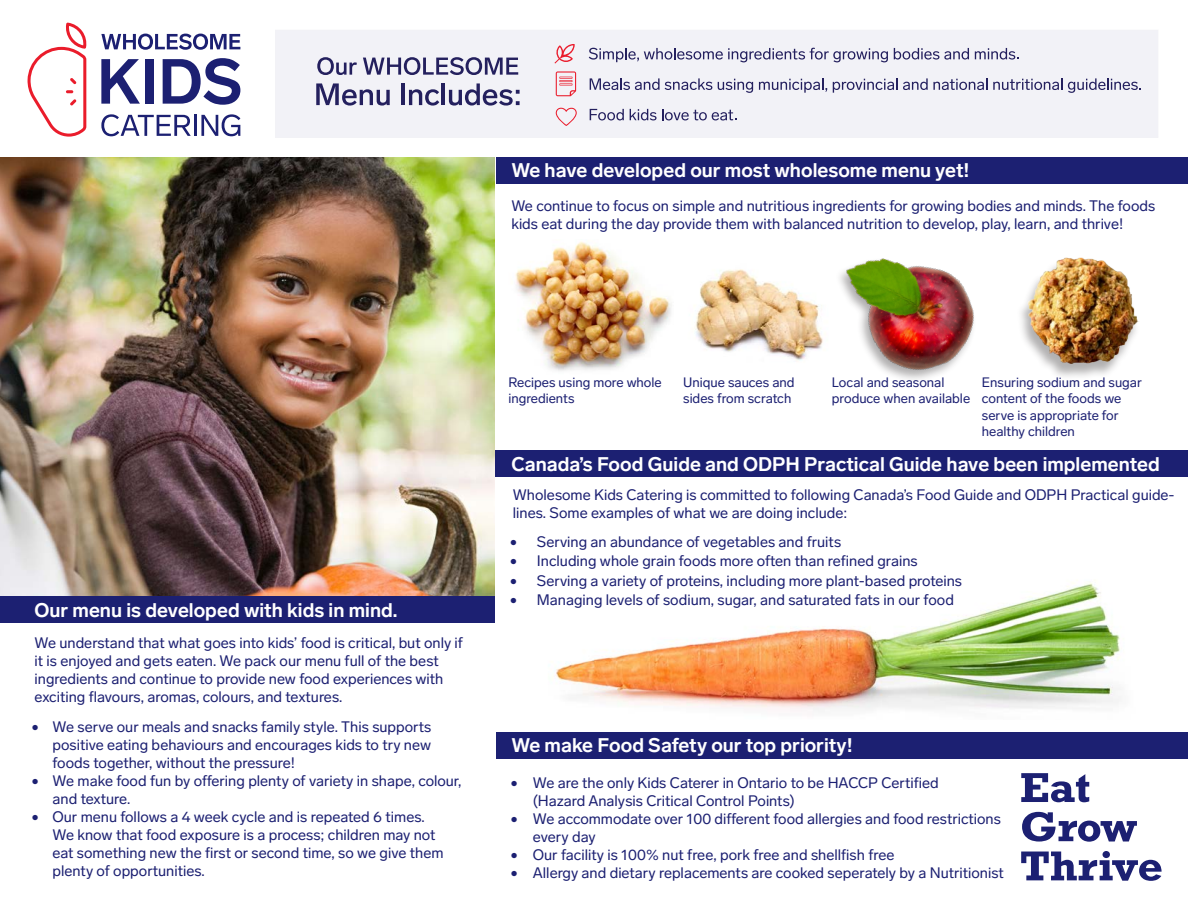
<style>
.page{position:relative;width:1188px;height:918px;background:#fff}
.page>*{position:absolute;margin:0;border:0;box-sizing:border-box;transform-origin:0 0}
.t1{font:700 19.5px "Lab Grotesque";color:#fff}
.t2{font:15px/18px "Lab Grotesque";color:#1c2072}
.t3{font:13.5px/16.2px "Lab Grotesque";color:#1c2072}
</style>
<div class="page">
<img style="left:695px;top:269px;width:128px;height:92px">
<img style="left:515px;top:241px;width:157px;height:130px">
<img style="left:840px;top:258px;width:134px;height:122px">
<div style="left:1017px;top:260px;width:124px;height:121px;background:#231f20;opacity:.35"></div>
<img style="left:1025px;top:257px;width:116px;height:117px">
<img style="left:556px;top:582px;width:564px;height:129px">
<img style="left:0;top:157px;width:495px;height:439px">
<div style="left:496px;top:157px;width:692px;height:27px;background:#1c2072"></div>
<div style="left:495px;top:450px;width:693px;height:27px;background:#1c2072"></div>
<div style="left:0;top:596px;width:495px;height:27px;background:#1c2072"></div>
<div style="left:496px;top:732px;width:692px;height:26px;background:#1c2072"></div>
<svg style="left:1021px;top:773px;width:68px;height:29px"></svg>
<svg style="left:1022px;top:812px;width:115px;height:30px"></svg>
<svg style="left:1021px;top:851px;width:141px;height:30px"></svg>
<svg style="left:101px;top:114px;width:90px;height:22px"></svg>
<hr style="left:194px;top:115px;width:3px;height:21px;background:#1c2072">
<svg style="left:201px;top:114px;width:39px;height:22px"></svg>
<svg style="left:101px;top:34px;width:139px;height:16px"></svg>
<svg style="left:101px;top:59px;width:39px;height:45px"></svg>
<div style="left:145px;top:59px;width:8px;height:45px;background:#1c2072"></div>
<svg style="left:163px;top:58px;width:77px;height:47px"></svg>
<svg style="left:28px;top:23px;width:59px;height:114px"></svg>
<div style="left:275px;top:30px;width:883px;height:108px;background:#f2f2f7"></div>
<svg style="left:317px;top:57px;width:40px;height:18px"></svg>
<svg style="left:363px;top:57px;width:155px;height:18px"></svg>
<svg style="left:316px;top:83px;width:74px;height:23px"></svg>
<hr style="left:401px;top:83px;width:4px;height:22px;background:#24205e">
<svg style="left:409px;top:89px;width:30px;height:17px"></svg>
<hr style="left:442px;top:83px;width:3px;height:22px;background:#24205e">
<svg style="left:449px;top:83px;width:71px;height:23px"></svg>
<svg style="left:589px;top:48px;width:299px;height:14px"></svg>
<svg style="left:894px;top:48px;width:75px;height:12px"></svg>
<svg style="left:975px;top:48px;width:43px;height:12px"></svg>
<svg style="left:590px;top:109px;width:34px;height:11px"></svg>
<svg style="left:630px;top:109px;width:106px;height:12px"></svg>
<svg style="left:590px;top:78px;width:122px;height:12px"></svg>
<svg style="left:718px;top:79px;width:35px;height:14px"></svg>
<svg style="left:759px;top:78px;width:68px;height:15px"></svg>
<svg style="left:833px;top:78px;width:154px;height:15px"></svg>
<svg style="left:993px;top:78px;width:69px;height:12px"></svg>
<svg style="left:1068px;top:78px;width:73px;height:15px"></svg>
<svg style="left:556px;top:71px;width:20px;height:25px"></svg>
<svg style="left:556px;top:107px;width:21px;height:19px"></svg>
<svg style="left:554px;top:44px;width:21px;height:20px"></svg>
<p class="t1" style="left:511px;top:159px;width:460px">We have developed our most wholesome menu yet!</p>
<p class="t2" style="left:511px;top:197px;width:645px">We continue to focus on simple and nutritious ingredients for growing bodies and minds. The foods kids eat during the day provide them with balanced nutrition to develop, play, learn, and thrive!</p>
<p class="t1" style="left:35px;top:598px;width:365px">Our menu is developed with kids in mind.</p>
<p class="t2" style="left:35px;top:634px;width:430px">We understand that what goes into kids’ food is critical, but only if</p>
<p class="t2" style="left:35px;top:652px;width:406px">it is enjoyed and gets eaten. We pack our menu full of the best</p>
<p class="t2" style="left:35px;top:670px;width:410px">ingredients and continue to provide new food experiences with</p>
<p class="t2" style="left:35px;top:688px;width:309px">exciting flavours, aromas, colours, and textures.</p>
<p class="t2" style="left:32px;top:718px;width:401px">• We serve our meals and snacks family style. This supports</p>
<p class="t2" style="left:53px;top:736px;width:380px">positive eating behaviours and encourages kids to try new foods together, without the pressure!</p>
<p class="t2" style="left:53px;top:772px;width:410px;text-indent:-21px">• We make food fun by offering plenty of variety in shape, colour, and texture.</p>
<p class="t2" style="left:32px;top:808px;width:395px">• Our menu follows a 4 week cycle and is repeated 6 times.</p>
<p class="t2" style="left:53px;top:826px;width:393px">We know that food exposure is a process; children may not eat something new the first or second time, so we give them plenty of opportunities.</p>
<p class="t3" style="left:508px;top:374px;width:155px">Recipes using more whole ingredients</p>
<p class="t3" style="left:683px;top:374px;width:113px">Unique sauces and sides from scratch</p>
<p class="t3" style="left:832px;top:374px;width:140px">Local and seasonal produce when available</p>
<p class="t3" style="left:982px;top:374px;width:161px">Ensuring sodium and sugar content of the foods we serve is appropriate for healthy children</p>
<p class="t1" style="left:511px;top:452px;width:650px">Canada’s Food Guide and ODPH Practical Guide have been implemented</p>
<p class="t2" style="left:513px;top:486px;width:663px">Wholesome Kids Catering is committed to following Canada’s Food Guide and ODPH Practical guide&shy;lines. Some examples of what we are doing include:</p>
<p class="t2" style="left:510px;top:533px;width:333px">• Serving an abundance of vegetables and fruits</p>
<p class="t2" style="left:510px;top:552px;width:409px">• Including whole grain foods more often than refined grains</p>
<p class="t2" style="left:510px;top:572px;width:454px">• Serving a variety of proteins, including more plant-based proteins</p>
<p class="t2" style="left:510px;top:591px;width:446px">• Managing levels of sodium, sugar, and saturated fats in our food</p>
<p class="t1" style="left:511px;top:734px;width:343px">We make Food Safety our top priority!</p>
<p class="t2" style="left:510px;top:773px;width:430px">• We are the only Kids Caterer in Ontario to be HACCP Certified</p>
<p class="t2" style="left:533px;top:791px;width:264px">(Hazard Analysis Critical Control Points)</p>
<p class="t2" style="left:533px;top:809px;width:470px;text-indent:-22px">• We accommodate over 100 different food allergies and food restrictions every day</p>
<p class="t2" style="left:510px;top:845px;width:386px">• Our facility is 100% nut free, pork free and shellfish free</p>
<p class="t2" style="left:510px;top:863px;width:495px">• Allergy and dietary replacements are cooked seperately by a Nutritionist</p>
</div>
